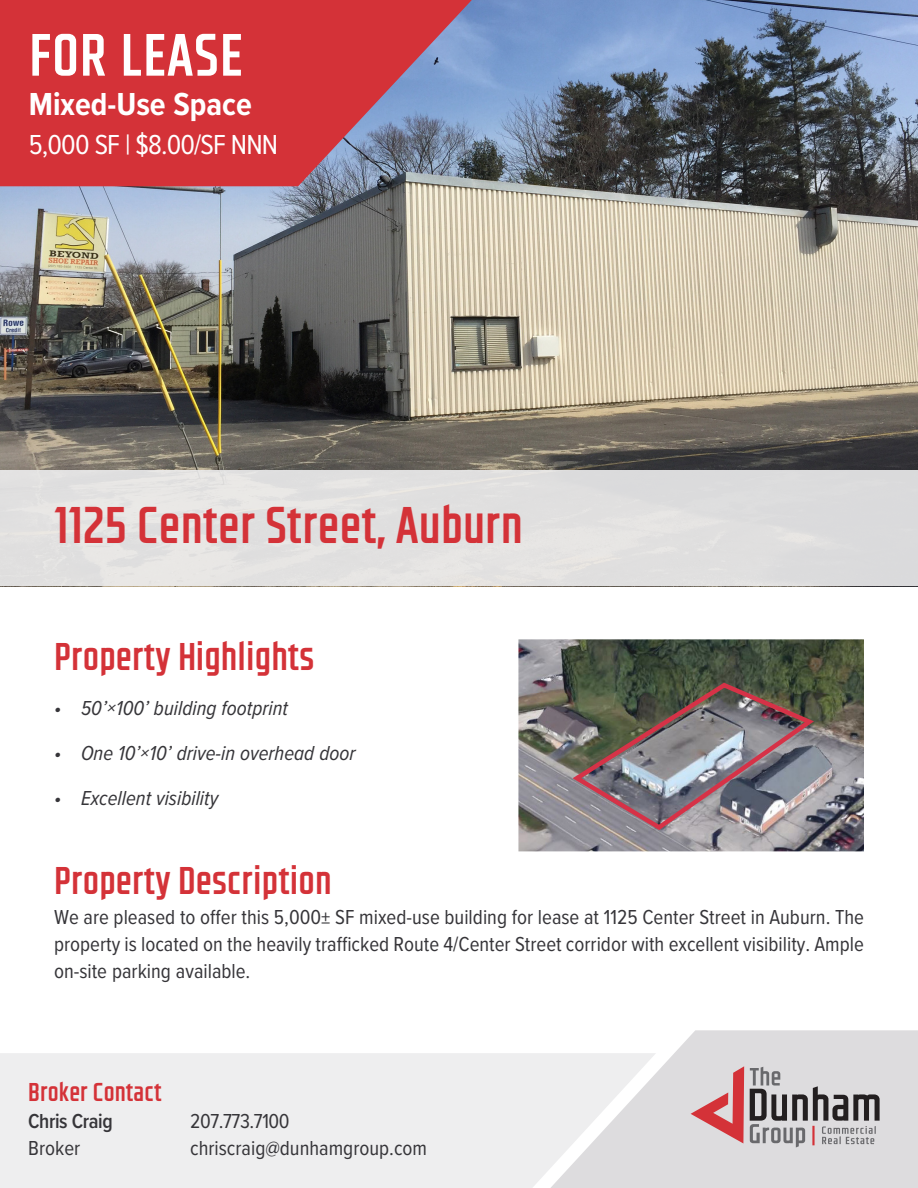
<style>
.page{position:relative;width:918px;height:1188px;background:#fff}
.page>*{position:absolute;margin:0;border:0;box-sizing:border-box;transform-origin:0 0}
.t1{font:700 55.5px "CC Space Race";letter-spacing:.01em;color:#fff}
.t2{font:700 48px "CC Space Race";color:#d43238}
.t3{font:700 36px "CC Space Race";color:#d43238}
.t4{font:700 33px "Proxima Nova Cond";color:#fff}
.t5{font:28.5px "Proxima Nova Cond";letter-spacing:-.03em;color:#fff}
.t6{font:700 24px "CC Space Race";color:#d43238}
.t7{font:21px/27px "Proxima Nova Cond";color:#363539;text-align:justify}
.t8{font:italic 21px "Proxima Nova Cond";color:#363539}
.t9{font:21px "Proxima Nova Cond";letter-spacing:-.02em;color:#363539}
.t10{font:600 21px "Proxima Nova Cond";letter-spacing:-.02em;color:#363539}
</style>
<div class="page">
<img style="left:0;top:0;width:918px;height:470px">
<div style="left:0;top:470px;width:918px;height:116px;background:#e0e0df"></div>
<svg style="left:0;top:0;width:472px;height:186px;background:#c3444f"></svg>
<div style="left:656px;top:1030px;width:262px;height:158px;background:#dddcde"></div>
<svg style="left:0;top:1053px;width:656px;height:135px;background:#ededee"></svg>
<svg style="left:691px;top:1066px;width:53px;height:77px;background:#d99da0"></svg>
<svg style="left:750px;top:1067px;width:130px;height:80px;background:#adabad"></svg>
<hr style="left:812px;top:1126px;width:3px;height:19px;background:#d43238">
<img style="left:518px;top:639px;width:346px;height:212px">
<img style="left:571px;top:680px;width:248px;height:153px">
<p class="t1" style="left:29px;top:12px;width:216px">FOR LEASE</p>
<p class="t4" style="left:29px;top:79px;width:225px">Mixed-Use Space</p>
<p class="t5" style="left:29px;top:123px;width:251px">5,000 SF | $8.00/SF NNN</p>
<p class="t2" style="left:54px;top:488px;width:470px">1125 Center Street, Auburn</p>
<p class="t3" style="left:54px;top:629px;width:262px">Property Highlights</p>
<p class="t8" style="left:54px;top:693px;width:236px">• 50’×100’ building footprint</p>
<p class="t8" style="left:54px;top:738px;width:303px">• One 10’×10’ drive-in overhead door</p>
<p class="t8" style="left:54px;top:783px;width:166px">• Excellent visibility</p>
<p class="t3" style="left:54px;top:852px;width:279px">Property Description</p>
<p class="t7" style="left:54px;top:902px;width:812px">We are pleased to offer this 5,000± SF mixed-use building for lease at 1125 Center Street in Auburn. The property is located on the heavily trafficked Route 4/Center Street corridor with excellent visibility. Ample on-site parking available.</p>
<p class="t6" style="left:28px;top:1073px;width:135px">Broker Contact</p>
<p class="t10" style="left:28px;top:1105px;width:86px">Chris Craig</p>
<p class="t9" style="left:190px;top:1105px;width:101px">207.773.7100</p>
<p class="t7" style="left:28px;top:1133px;width:54px">Broker</p>
<p class="t7" style="left:190px;top:1133px;width:238px">chriscraig@dunhamgroup.com</p>
</div>
